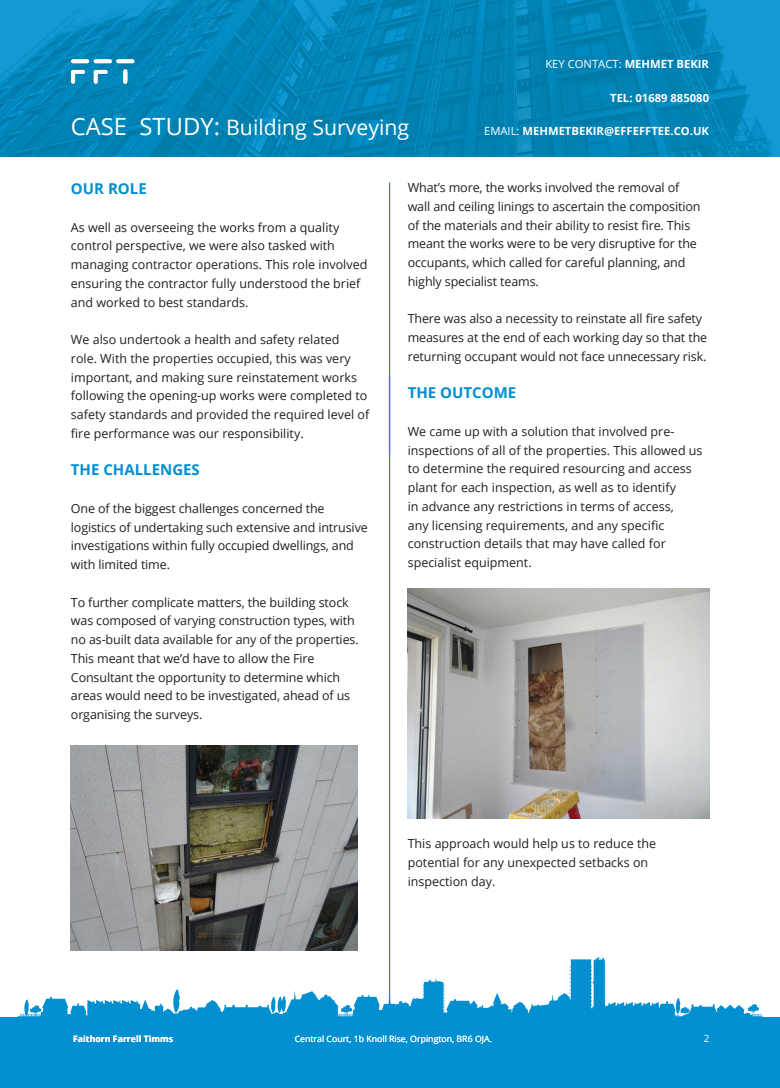
<style>
.page{position:relative;width:780px;height:1088px;background:#fff}
.page>*{position:absolute;margin:0;border:0;box-sizing:border-box;transform-origin:0 0}
.t1{font:21.25px "Open Sans";color:#fff}
.t2{font:700 15px "Open Sans";color:#008fd0}
.t3{font:12.5px/18.8px "Open Sans";color:#231f20}
.t4{font:700 11.25px "Open Sans";color:#fff}
.t5{font:11.25px "Open Sans";color:#fff}
.t6{font:10px "Open Sans";color:#fff}
.t7{font:8.75px "Open Sans";color:#fff}
.t8{font:700 8.75px "Open Sans";color:#fff}
.s1{font-size:23.75px}
.s2{font-weight:700}
.s3{font-weight:400}
</style>
<div class="page">
<svg style="left:18px;top:955px;width:744px;height:62px"></svg>
<div style="left:0;top:1017px;width:780px;height:71px;background:#008fd0"></div>
<hr style="left:0;top:156px;width:780px;height:1px;background:#139ad5">
<img style="left:0;top:0;width:780px;height:156px">
<svg style="left:71px;top:59px;width:18px;height:4px"></svg>
<svg style="left:71px;top:70px;width:14px;height:14px"></svg>
<svg style="left:94px;top:70px;width:14px;height:14px"></svg>
<div style="left:93px;top:59px;width:19px;height:5px;background:#fff;border-radius:2px"></div>
<div style="left:116px;top:59px;width:18px;height:5px;background:#fff;border-radius:2px"></div>
<svg style="left:123px;top:69px;width:4px;height:15px"></svg>
<svg style="left:380px;top:454px;width:15px;height:542px"></svg>
<hr style="left:389px;top:182px;width:1px;height:833px;background:#008fd0">
<img style="left:71px;top:745px;width:287px;height:206px">
<img style="left:407px;top:588px;width:302px;height:231px">
<h1 class="t1" style="left:71px;top:113px;width:340px"><span class="s1">CASE STUDY:</span> Building Surveying</h1>
<p class="t5" style="left:545px;top:56px;width:165px">KEY CONTACT: <span class="s2">MEHMET BEKIR</span></p>
<p class="t4" style="left:610px;top:90px;width:100px">TEL: 01689 885080</p>
<p class="t4" style="left:484px;top:123px;width:226px"><span class="s3">EMAIL:</span> MEHMETBEKIR@EFFEFFTEE.CO.UK</p>
<p class="t2" style="left:71px;top:178px;width:77px">OUR ROLE</p>
<p class="t3" style="left:71px;top:217px;width:298px">As well as overseeing the works from a quality control perspective, we were also tasked with managing contractor operations. This role involved ensuring the contractor fully understood the brief and worked to best standards.</p>
<p class="t3" style="left:71px;top:330px;width:300px">We also undertook a health and safety related<br>role. With the properties occupied, this was very important, and making sure reinstatement works following the opening-up works were completed to safety standards and provided the required level of fire performance was our responsibility.</p>
<p class="t2" style="left:71px;top:459px;width:130px">THE CHALLENGES</p>
<p class="t3" style="left:71px;top:498px;width:298px">One of the biggest challenges concerned the logistics of undertaking such extensive and intrusive investigations within fully occupied dwellings, and with limited time.</p>
<p class="t3" style="left:71px;top:592px;width:289px">To further complicate matters, the building stock was composed of varying construction types, with no as-built data available for any of the properties.<br>This meant that we’d have to allow the Fire Consultant the opportunity to determine which areas would need to be investigated, ahead of us organising the surveys.</p>
<p class="t3" style="left:407px;top:178px;width:294px">What’s more, the works involved the removal of wall and ceiling linings to ascertain the composition of the materials and their ability to resist fire. This meant the works were to be very disruptive for the occupants, which called for careful planning, and highly specialist teams.</p>
<p class="t3" style="left:407px;top:309px;width:301px">There was also a necessity to reinstate all fire safety measures at the end of each working day so that the returning occupant would not face unnecessary risk.</p>
<p class="t2" style="left:407px;top:382px;width:110px">THE OUTCOME</p>
<p class="t3" style="left:407px;top:422px;width:296px">We came up with a solution that involved pre&shy;inspections of all of the properties. This allowed us to determine the required resourcing and access plant for each inspection, as well as to identify<br>in advance any restrictions in terms of access,<br>any licensing requirements, and any specific construction details that may have called for specialist equipment.</p>
<p class="t3" style="left:407px;top:834px;width:250px">This approach would help us to reduce the potential for any unexpected setbacks on inspection day.</p>
<p class="t8" style="left:73px;top:1032px;width:101px">Faithorn Farrell Timms</p>
<p class="t7" style="left:295px;top:1032px;width:199px">Central Court, 1b Knoll Rise, Orpington, BR6 OJA.</p>
<p class="t6" style="left:703px;top:1032px;width:7px">2</p>
</div>
